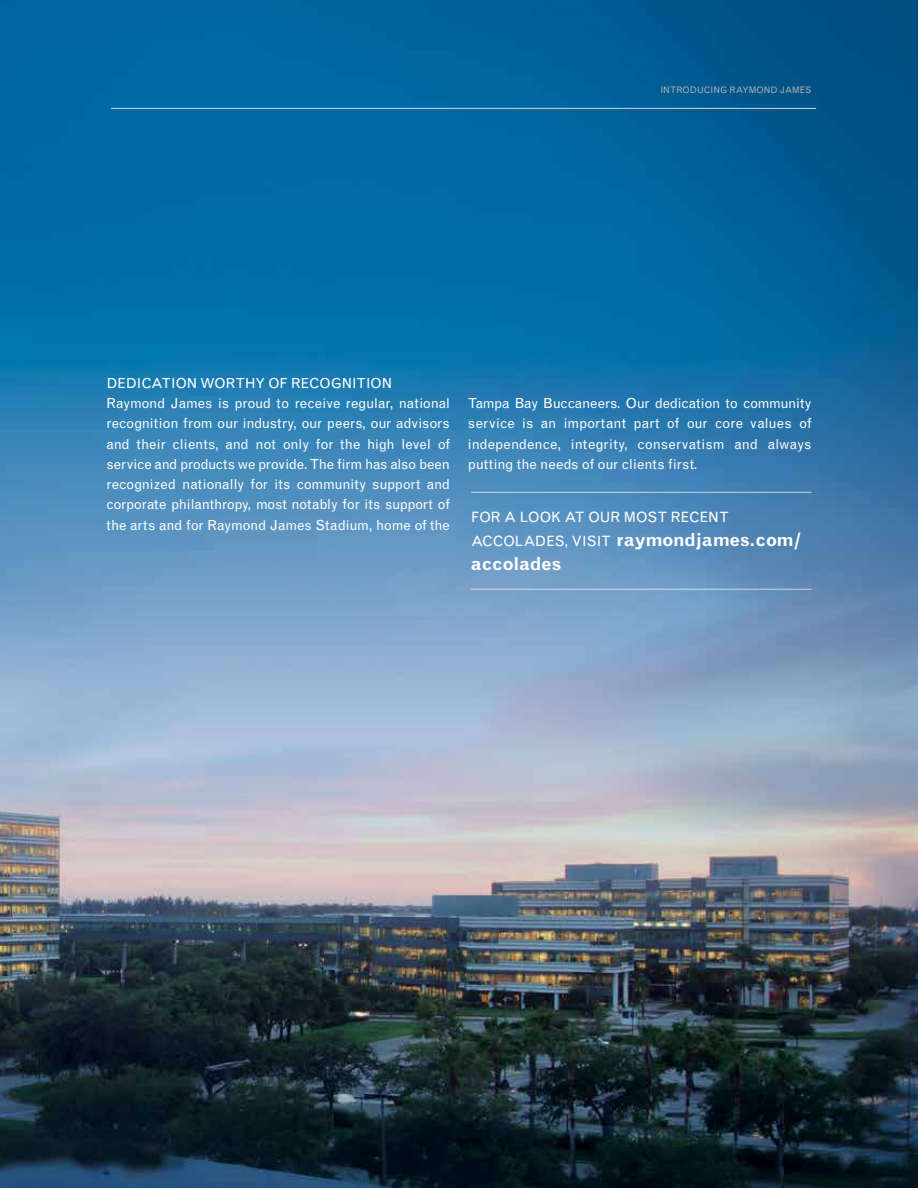
<style>
.page{position:relative;width:918px;height:1188px;background:#fff}
.page>*{position:absolute;margin:0;border:0;box-sizing:border-box;transform-origin:0 0}
.t1{font:700 18px/24px "Grotesque MTRJ Corrected";letter-spacing:-.02em;color:#fff}
.t2{font:14.25px "Grotesque MTRJ Corrected";color:#fff}
.t3{font:13.8px/20.2px "Grotesque MTRJ Corrected";letter-spacing:-.005em;color:#fff}
.t4{font:9px "Grotesque MTRJ Corrected";color:#aaabac}
.s1{font-weight:400;font-size:14.25px}
</style>
<div class="page">
<img style="left:0;top:0;width:918px;height:1188px">
<hr style="left:471px;top:492px;width:341px;height:1px;background:#fff">
<hr style="left:471px;top:589px;width:341px;height:1px;background:#fff">
<hr style="left:111px;top:108px;width:705px;height:1px;background:#d4d5d6">
<p class="t4" style="left:660px;top:85px;width:153px">INTRODUCING RAYMOND JAMES</p>
<p class="t3" style="left:106px;top:373px;width:345px">DEDICATION WORTHY OF RECOGNITION Raymond James is proud to receive regular, national recognition from our industry, our peers, our advisors and their clients, and not only for the high level of service and products we provide. The firm has also been recognized nationally for its community support and corporate philanthropy, most notably for its support of the arts and for Raymond James Stadium, home of the</p>
<p class="t3" style="left:468px;top:393px;width:345px;text-align:justify">Tampa Bay Buccaneers. Our dedication to community service is an important part of our core values of independence, integrity, conservatism and always putting the needs of our clients first.</p>
<p class="t2" style="left:471px;top:509px;width:259px">FOR A LOOK AT OUR MOST RECENT</p>
<h1 class="t1" style="left:471px;top:528px;width:331px"><span class="s1">ACCOLADES, VISIT</span> raymondjames.com/ accolades</h1>
</div>
